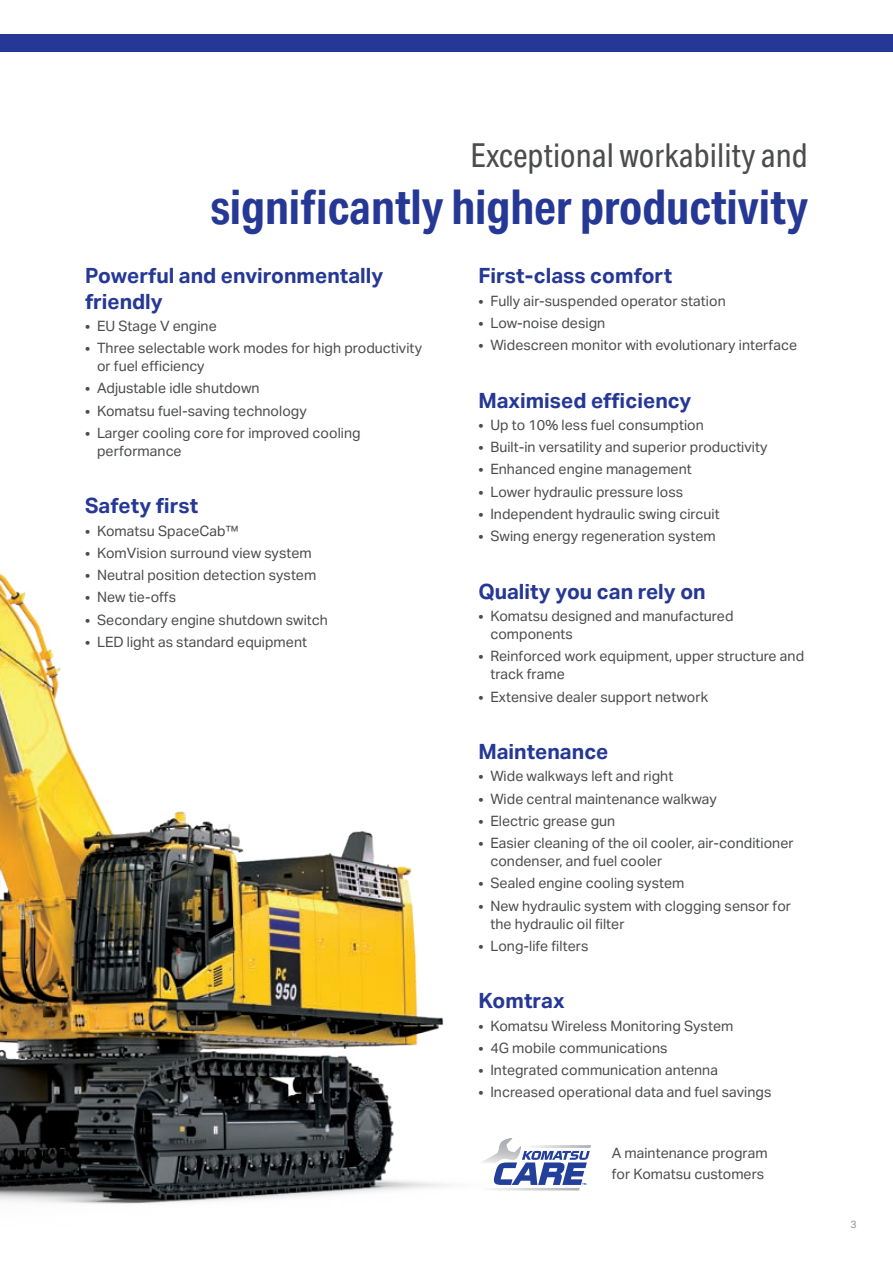
<style>
.page{position:relative;width:893px;height:1263px;background:#fff}
.page>*{position:absolute;margin:0;border:0;box-sizing:border-box;transform-origin:0 0}
.t1{font:700 48px "Aktiv Grotesk Cd";color:#263895}
.t2{font:33px "Aktiv Grotesk Cd";color:#4b4c4d}
.t3{font:700 21px/25.2px "Aktiv Grotesk";color:#263895}
.t4{font:14.25px/18px "Aktiv Grotesk";color:#4b4c4d}
.t5{font:10.5px "Aktiv Grotesk";color:#939598}
</style>
<div class="page">
<img style="left:0;top:573px;width:447px;height:631px">
<svg style="left:481px;top:1138px;width:110px;height:53px"></svg>
<div style="left:0;top:34px;width:893px;height:17px;background:#263895"></div>
<h2 class="t2" style="left:470px;top:142px;width:339px">Exceptional workability and</h2>
<h1 class="t1" style="left:210px;top:179px;width:599px">significantly higher productivity</h1>
<h3 class="t3" style="left:85px;top:264px;width:300px">Powerful and environmentally friendly</h3>
<p class="t4" style="left:85px;top:318px;width:133px">• EU Stage V engine</p>
<p class="t4" style="left:97px;top:340px;width:327px;text-indent:-12px">• Three selectable work modes for high productivity or fuel efficiency</p>
<p class="t4" style="left:85px;top:380px;width:176px">• Adjustable idle shutdown</p>
<p class="t4" style="left:85px;top:403px;width:223px">• Komatsu fuel-saving technology</p>
<p class="t4" style="left:97px;top:425px;width:265px;text-indent:-12px">• Larger cooling core for improved cooling performance</p>
<h3 class="t3" style="left:85px;top:493px;width:115px">Safety first</h3>
<p class="t4" style="left:85px;top:523px;width:155px">• Komatsu SpaceCab™</p>
<p class="t4" style="left:85px;top:545px;width:228px">• KomVision surround view system</p>
<p class="t4" style="left:85px;top:567px;width:233px">• Neutral position detection system</p>
<p class="t4" style="left:85px;top:589px;width:93px">• New tie-offs</p>
<p class="t4" style="left:85px;top:612px;width:244px">• Secondary engine shutdown switch</p>
<p class="t4" style="left:85px;top:634px;width:224px">• LED light as standard equipment</p>
<h3 class="t3" style="left:478px;top:264px;width:195px">First-class comfort</h3>
<p class="t4" style="left:478px;top:293px;width:249px">• Fully air-suspended operator station</p>
<p class="t4" style="left:478px;top:315px;width:128px">• Low-noise design</p>
<p class="t4" style="left:478px;top:337px;width:320px">• Widescreen monitor with evolutionary interface</p>
<h3 class="t3" style="left:478px;top:388px;width:215px">Maximised efficiency</h3>
<p class="t4" style="left:478px;top:417px;width:227px">• Up to 10% less fuel consumption</p>
<p class="t4" style="left:478px;top:439px;width:291px">• Built-in versatility and superior productivity</p>
<p class="t4" style="left:478px;top:462px;width:215px">• Enhanced engine management</p>
<p class="t4" style="left:478px;top:484px;width:206px">• Lower hydraulic pressure loss</p>
<p class="t4" style="left:478px;top:506px;width:243px">• Independent hydraulic swing circuit</p>
<p class="t4" style="left:478px;top:528px;width:239px">• Swing energy regeneration system</p>
<h3 class="t3" style="left:478px;top:579px;width:229px">Quality you can rely on</h3>
<p class="t4" style="left:490px;top:608px;width:245px;text-indent:-12px">• Komatsu designed and manufactured components</p>
<p class="t4" style="left:490px;top:648px;width:315px;text-indent:-12px">• Reinforced work equipment, upper structure and track frame</p>
<p class="t4" style="left:478px;top:689px;width:231px">• Extensive dealer support network</p>
<h3 class="t3" style="left:478px;top:739px;width:132px">Maintenance</h3>
<p class="t4" style="left:478px;top:768px;width:196px">• Wide walkways left and right</p>
<p class="t4" style="left:478px;top:791px;width:240px">• Wide central maintenance walkway</p>
<p class="t4" style="left:478px;top:813px;width:138px">• Electric grease gun</p>
<p class="t4" style="left:490px;top:835px;width:305px;text-indent:-12px">• Easier cleaning of the oil cooler, air-conditioner condenser, and fuel cooler</p>
<p class="t4" style="left:478px;top:875px;width:208px">• Sealed engine cooling system</p>
<p class="t4" style="left:490px;top:898px;width:302px;text-indent:-12px">• New hydraulic system with clogging sensor for the hydraulic oil filter</p>
<p class="t4" style="left:478px;top:938px;width:112px">• Long-life filters</p>
<h3 class="t3" style="left:478px;top:988px;width:88px">Komtrax</h3>
<p class="t4" style="left:478px;top:1018px;width:256px">• Komatsu Wireless Monitoring System</p>
<p class="t4" style="left:478px;top:1040px;width:191px">• 4G mobile communications</p>
<p class="t4" style="left:478px;top:1062px;width:241px">• Integrated communication antenna</p>
<p class="t4" style="left:478px;top:1084px;width:295px">• Increased operational data and fuel savings</p>
<p class="t4" style="left:612px;top:1144px;width:157px;line-height:21px">A maintenance program for Komatsu customers</p>
<p class="t5" style="left:850px;top:1220px;width:8px">3</p>
</div>
